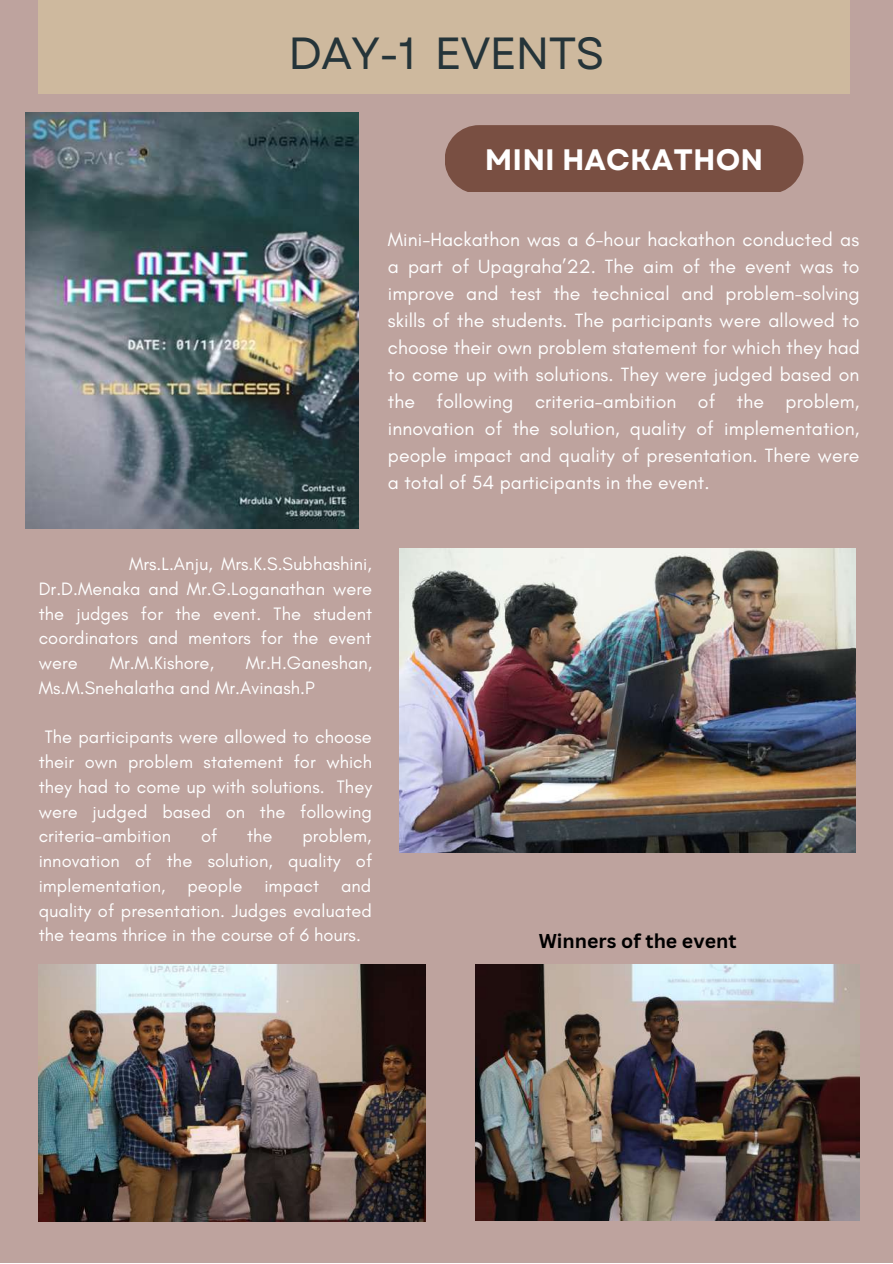
<style>
.page{position:relative;width:893px;height:1264px;background:#fff}
.page>*{position:absolute;margin:0;border:0;box-sizing:border-box;transform-origin:0 0}
.t1{font:45px "Garet";letter-spacing:-.025em;color:#253439}
.t2{font:700 29.55px "Garet";letter-spacing:.005em;color:#fff}
.t3{font:19.5px/27px "Glacial Indifference";letter-spacing:.005em;color:#fff;text-align:justify}
.t4{font:700 19.5px "Canva Sans";color:#000}
.t5{font:18.3px/24.8px "Glacial Indifference";letter-spacing:.005em;color:#fff;text-align:justify}
</style>
<div class="page">
<div style="left:0;top:0;width:892px;height:1262px;background:#bea39e"></div>
<div style="left:39px;top:0;width:810px;height:94px;background:#ceb99e"></div>
<img style="left:26px;top:112px;width:333px;height:416px">
<img style="left:399px;top:548px;width:456px;height:304px">
<div style="left:445px;top:125px;width:358px;height:67px;background:#794f42"></div>
<img style="left:39px;top:964px;width:386px;height:257px">
<img style="left:475px;top:964px;width:384px;height:256px">
<h1 class="t1" style="left:288px;top:21px;width:318px">DAY-1 EVENTS</h1>
<h2 class="t2" style="left:485px;top:138px;width:280px">MINI HACKATHON</h2>
<p class="t3" style="left:388px;top:226px;width:473px">Mini-Hackathon was a 6-hour hackathon conducted as a part of Upagraha’22. The aim of the event was to improve and test the technical and problem-solving skills of the students. The participants were allowed to choose their own problem statement for which they had to come up with solutions. They were judged based on the following criteria-ambition of the problem, innovation of the solution, quality of implementation, people impact and quality of presentation. There were a total of 54 participants in the event.</p>
<p class="t5" style="left:39px;top:551px;width:335px;text-indent:90px">Mrs.L.Anju, Mrs.K.S.Subhashini, Dr.D.Menaka and Mr.G.Loganathan were the judges for the event. The student coordinators and mentors for the event were</p>
<p class="t5" style="left:39px;top:650px;width:335px;text-indent:207px">Mr.H.Ganeshan,<br>Ms.M.Snehalatha and Mr.Avinash.P</p>
<p class="t5" style="left:39px;top:724px;width:335px;text-indent:6px">The participants were allowed to choose their own problem statement for which they had to come up with solutions. They were judged based on the following criteria-ambition</p>
<p class="t5" style="left:110px;top:650px;width:106px">Mr.M.Kishore,</p>
<p class="t5" style="left:39px;top:823px;width:335px;text-indent:263px">problem, innovation of the solution, quality of implementation, people impact and quality of presentation. Judges evaluated the teams thrice in the course of 6 hours.</p>
<p class="t5" style="left:201px;top:823px;width:18px">of</p>
<p class="t5" style="left:247px;top:823px;width:27px">the</p>
<p class="t4" style="left:538px;top:927px;width:199px">Winners of the event</p>
</div>
